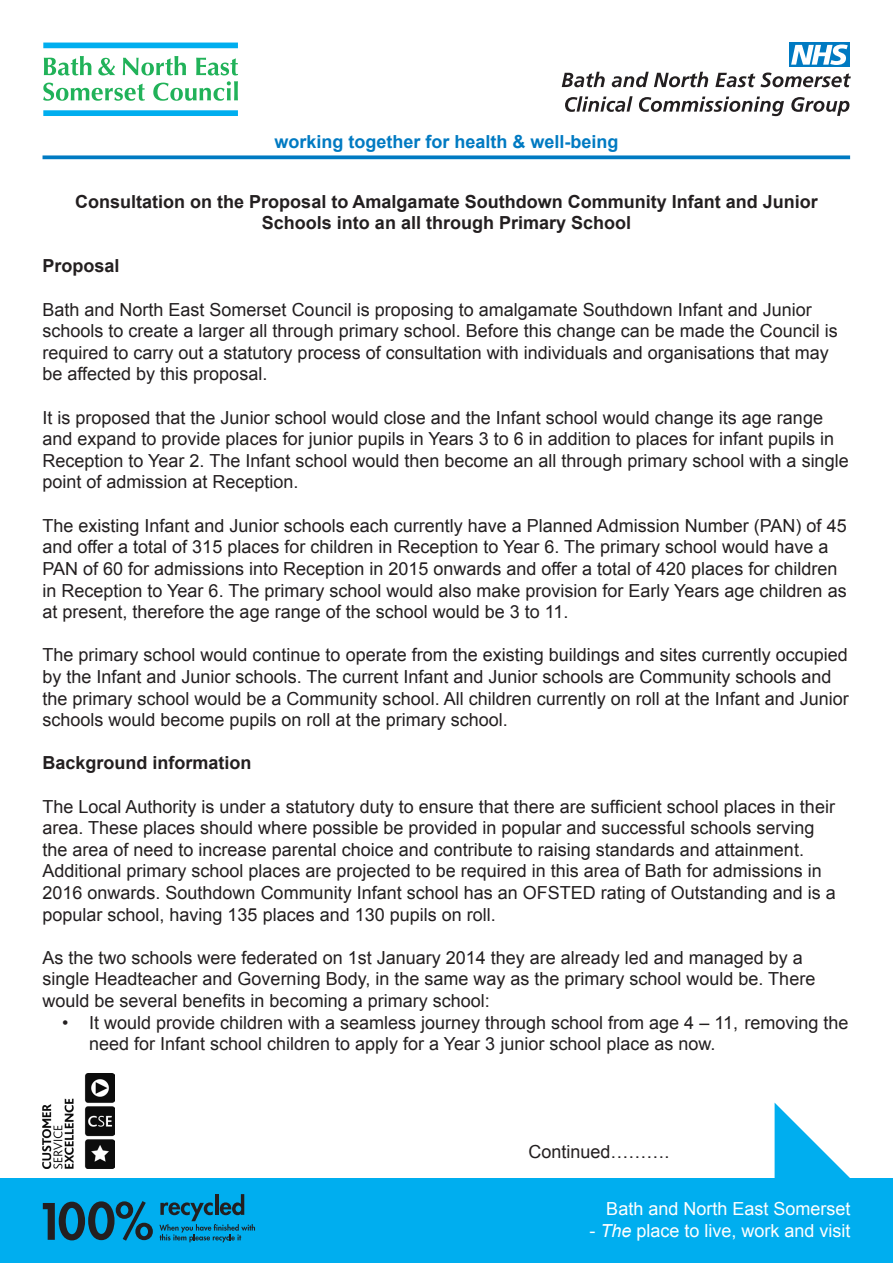
<style>
.page{position:relative;width:893px;height:1263px;background:#fff}
.page>*{position:absolute;margin:0;border:0;box-sizing:border-box;transform-origin:0 0}
.t1{font:18px/21.6px "Arial";color:#231f20}
.t2{font:700 18px "Arial";color:#231f20}
.t3{font:18px "Arial";color:#fff}
.t4{font:700 18px "Arial";color:#007ac2}
.s1{font-style:italic}
</style>
<div class="page">
<svg style="left:44px;top:56px;width:47px;height:19px"></svg>
<svg style="left:98px;top:58px;width:17px;height:17px"></svg>
<svg style="left:123px;top:56px;width:63px;height:19px"></svg>
<svg style="left:196px;top:58px;width:42px;height:17px"></svg>
<svg style="left:43px;top:83px;width:102px;height:18px"></svg>
<svg style="left:153px;top:81px;width:85px;height:20px"></svg>
<div style="left:43px;top:110px;width:195px;height:6px;background:#00aeef"></div>
<div style="left:43px;top:43px;width:195px;height:5px;background:#00aeef"></div>
<svg style="left:43px;top:155px;width:807px;height:4px;background:#1d89c9"></svg>
<div style="left:0;top:1178px;width:893px;height:85px;background:#00aeef"></div>
<svg style="left:775px;top:1103px;width:75px;height:75px"></svg>
<svg style="left:159px;top:1194px;width:96px;height:48px"></svg>
<svg style="left:43px;top:1201px;width:110px;height:40px"></svg>
<img style="left:43px;top:1073px;width:71px;height:95px">
<div style="left:789px;top:43px;width:61px;height:24px;background:linear-gradient(to right,#007ac2,#007ac2)"></div>
<svg style="left:791px;top:45px;width:57px;height:20px"></svg>
<svg style="left:562px;top:72px;width:43px;height:15px"></svg>
<svg style="left:612px;top:72px;width:96px;height:15px"></svg>
<svg style="left:715px;top:73px;width:136px;height:14px"></svg>
<svg style="left:565px;top:96px;width:68px;height:16px"></svg>
<svg style="left:639px;top:97px;width:145px;height:19px"></svg>
<svg style="left:791px;top:97px;width:58px;height:19px"></svg>
<p class="t4" style="left:274px;top:130px;width:346px">working together for health &amp; well-being</p>
<p class="t2" style="left:75px;top:189px;width:744px">Consultation on the Proposal to Amalgamate Southdown Community Infant and Junior</p>
<p class="t2" style="left:262px;top:211px;width:371px">Schools into an all through Primary School</p>
<p class="t2" style="left:43px;top:254px;width:79px">Proposal</p>
<p class="t1" style="left:43px;top:299px;width:797px">Bath and North East Somerset Council is proposing to amalgamate Southdown Infant and Junior schools to create a larger all through primary school. Before this change can be made the Council is required to carry out a statutory process of consultation with individuals and organisations that may be affected by this proposal.</p>
<p class="t1" style="left:43px;top:407px;width:808px">It is proposed that the Junior school would close and the Infant school would change its age range and expand to provide places for junior pupils in Years 3 to 6 in addition to places for infant pupils in Reception to Year 2. The Infant school would then become an all through primary school with a single point of admission at Reception.</p>
<p class="t1" style="left:43px;top:515px;width:806px">The existing Infant and Junior schools each currently have a Planned Admission Number (PAN) of 45 and offer a total of 315 places for children in Reception to Year 6. The primary school would have a PAN of 60 for admissions into Reception in 2015 onwards and offer a total of 420 places for children in Reception to Year 6. The primary school would also make provision for Early Years age children as at present, therefore the age range of the school would be 3 to 11.</p>
<p class="t1" style="left:43px;top:644px;width:808px">The primary school would continue to operate from the existing buildings and sites currently occupied by the Infant and Junior schools. The current Infant and Junior schools are Community schools and the primary school would be a Community school. All children currently on roll at the Infant and Junior schools would become pupils on roll at the primary school.</p>
<p class="t2" style="left:43px;top:751px;width:211px">Background information</p>
<p class="t1" style="left:43px;top:796px;width:795px">The Local Authority is under a statutory duty to ensure that there are sufficient school places in their area. These places should where possible be provided in popular and successful schools serving the area of need to increase parental choice and contribute to raising standards and attainment.<br>Additional primary school places are projected to be required in this area of Bath for admissions in 2016 onwards. Southdown Community Infant school has an OFSTED rating of Outstanding and is a popular school, having 135 places and 130 pupils on roll.</p>
<p class="t1" style="left:43px;top:947px;width:774px">As the two schools were federated on 1st January 2014 they are already led and managed by a single Headteacher and Governing Body, in the same way as the primary school would be. There would be several benefits in becoming a primary school:</p>
<p class="t1" style="left:89px;top:1012px;width:761px;text-indent:-27px">• It would provide children with a seamless journey through school from age 4 – 11, removing the need for Infant school children to apply for a Year 3 junior school place as now.</p>
<p class="t1" style="left:529px;top:1141px;width:143px">Continued……….</p>
<p class="t3" style="left:606px;top:1197px;width:246px">Bath and North East Somerset</p>
<p class="t3" style="left:589px;top:1218px;width:263px">- <span class="s1">The</span> place to live, work and visit</p>
</div>
